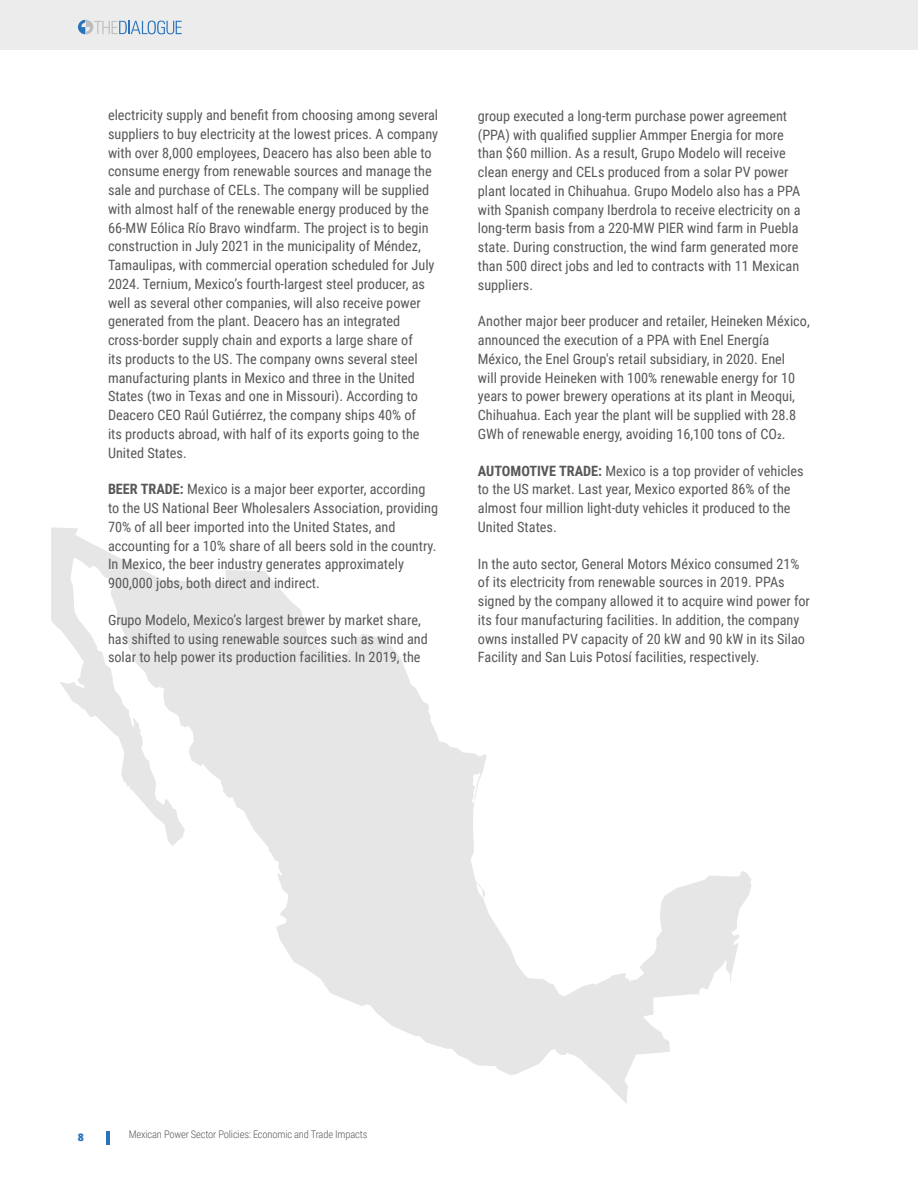
<style>
.page{position:relative;width:918px;height:1188px;background:#fff}
.page>*{position:absolute;margin:0;border:0;box-sizing:border-box;transform-origin:0 0}
.Content_-_Body_text{font:14.25px/18.8px "Roboto Condensed";color:#57585a}
.t1{font:300 10.5px "Roboto Condensed";letter-spacing:-.015em;color:#57585a}
.t2{font:800 10.5px "Open Sans";color:#2873ba}
.s1{font-weight:700}
</style>
<div class="page">
<div style="left:0;top:0;width:918px;height:50px;background:#ececed"></div>
<hr style="left:106px;top:1131px;width:3px;height:14px;background:#2873ba">
<svg style="left:78px;top:20px;width:104px;height:14px"></svg>
<hr style="left:917px;top:0;width:1px;height:1188px;background:#0c3151">
<svg style="left:51px;top:527px;width:700px;height:577px"></svg>
<p class="Content_-_Body_text" style="left:108px;top:105px;width:332px">electricity supply and benefit from choosing among several suppliers to buy electricity at the lowest prices. A company with over 8,000 employees, Deacero has also been able to consume energy from renewable sources and manage the sale and purchase of CELs. The company will be supplied with almost half of the renewable energy produced by the 66-MW Eólica Río Bravo windfarm. The project is to begin construction in July 2021 in the municipality of Méndez, Tamaulipas, with commercial operation scheduled for July 2024. Ternium, Mexico’s fourth-largest steel producer, as well as several other companies, will also receive power generated from the plant. Deacero has an integrated cross-border supply chain and exports a large share of<br>its products to the US. The company owns several steel manufacturing plants in Mexico and three in the United States (two in Texas and one in Missouri). According to Deacero CEO Raúl Gutiérrez, the company ships 40% of<br>its products abroad, with half of its exports going to the United States.</p>
<p class="Content_-_Body_text" style="left:108px;top:479px;width:332px"><span class="s1">BEER TRADE:</span> Mexico is a major beer exporter, according to the US National Beer Wholesalers Association, providing 70% of all beer imported into the United States, and accounting for a 10% share of all beers sold in the country.<br>In Mexico, the beer industry generates approximately 900,000 jobs, both direct and indirect.</p>
<p class="Content_-_Body_text" style="left:108px;top:610px;width:321px">Grupo Modelo, Mexico’s largest brewer by market share, has shifted to using renewable sources such as wind and solar to help power its production facilities. In 2019, the</p>
<p class="Content_-_Body_text" style="left:478px;top:106px;width:324px">group executed a long-term purchase power agreement (PPA) with qualified supplier Ammper Energia for more than $60 million. As a result, Grupo Modelo will receive clean energy and CELs produced from a solar PV power plant located in Chihuahua. Grupo Modelo also has a PPA with Spanish company Iberdrola to receive electricity on a long-term basis from a 220-MW PIER wind farm in Puebla state. During construction, the wind farm generated more than 500 direct jobs and led to contracts with 11 Mexican suppliers.</p>
<p class="Content_-_Body_text" style="left:478px;top:311px;width:333px">Another major beer producer and retailer, Heineken México, announced the execution of a PPA with Enel Energía México, the Enel Group's retail subsidiary, in 2020. Enel<br>will provide Heineken with 100% renewable energy for 10 years to power brewery operations at its plant in Meoqui, Chihuahua. Each year the plant will be supplied with 28.8<br>GWh of renewable energy, avoiding 16,100 tons of CO2.</p>
<p class="Content_-_Body_text" style="left:478px;top:461px;width:327px"><span class="s1">AUTOMOTIVE TRADE:</span> Mexico is a top provider of vehicles to the US market. Last year, Mexico exported 86% of the almost four million light-duty vehicles it produced to the United States.</p>
<p class="Content_-_Body_text" style="left:478px;top:554px;width:334px">In the auto sector, General Motors México consumed 21% of its electricity from renewable sources in 2019. PPAs signed by the company allowed it to acquire wind power for its four manufacturing facilities. In addition, the company owns installed PV capacity of 20 kW and 90 kW in its Silao Facility and San Luis Potosí facilities, respectively.</p>
<p class="t2" style="left:78px;top:1129px;width:8px">8</p>
<p class="t1" style="left:129px;top:1127px;width:240px">Mexican Power Sector Policies: Economic and Trade Impacts</p>
</div>
